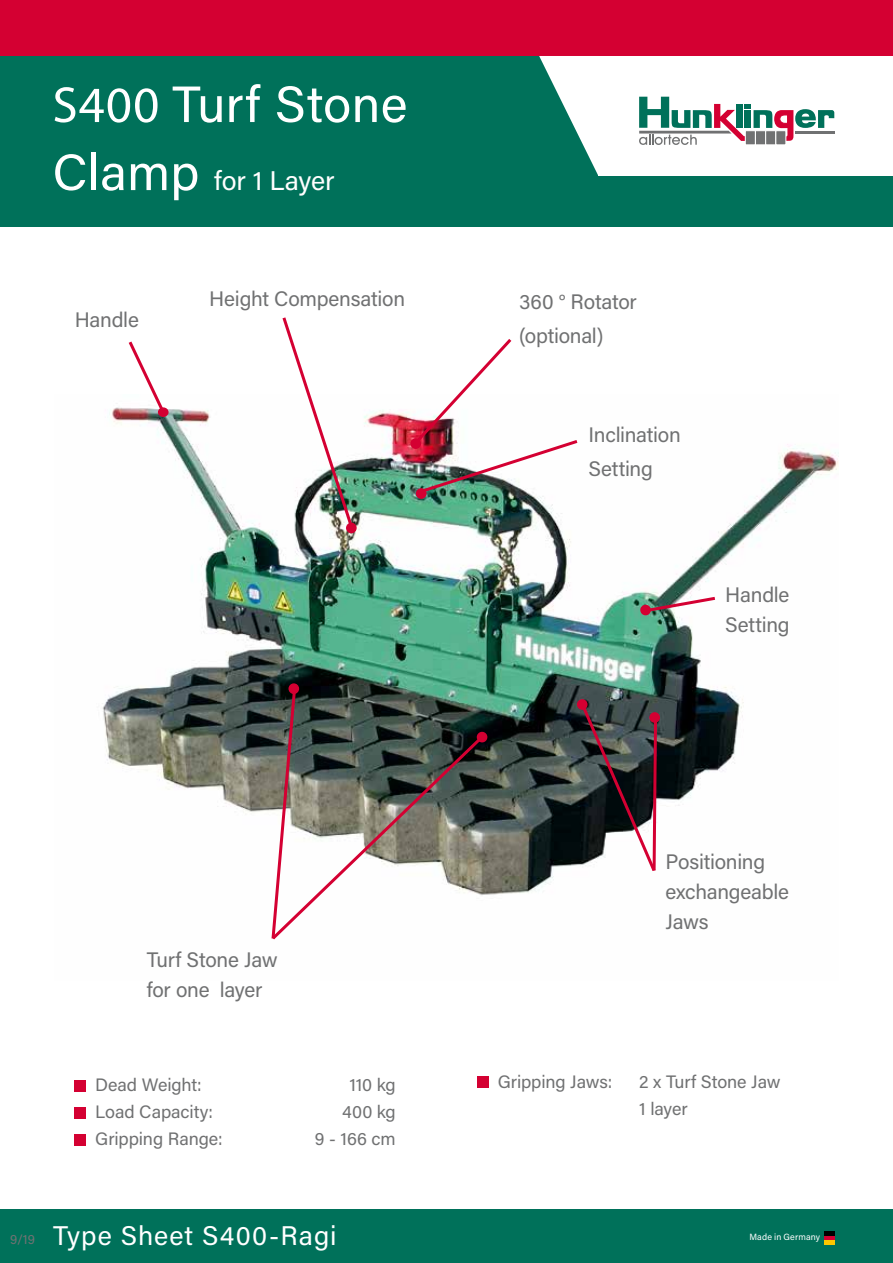
<style>
.page{position:relative;width:893px;height:1263px;background:#fff}
.page>*{position:absolute;margin:0;border:0;box-sizing:border-box;transform-origin:0 0}
.t1{font:51px "Acumin Pro";letter-spacing:.005em;color:#fff}
.t2{font:27px "Acumin Pro";letter-spacing:.03em;color:#fff}
.t3{font:27px "Acumin Pro";letter-spacing:-.005em;color:#fff}
.t4{font:21px/30px "Acumin Pro";letter-spacing:-.01em;color:#707172}
.t5{font:18px/27px "Acumin Pro";letter-spacing:-.01em;color:#707172}
.t6{font:13.5px "Acumin Pro";color:#707172}
.t7{font:9px "Acumin Pro";letter-spacing:.015em;color:#fff}
.s1{font-family:"Myriad Pro"}
.s2{font-size:51px}
</style>
<div class="page">
<div style="left:0;top:45px;width:893px;height:1218px;background:#00715a"></div>
<div style="left:0;top:0;width:893px;height:56px;background:#d40032"></div>
<div style="left:598px;top:56px;width:295px;height:120px;background:#fff"></div>
<svg style="left:539px;top:56px;width:296px;height:119px"></svg>
<div style="left:0;top:228px;width:893px;height:981px;background:#fff"></div>
<div style="left:824px;top:1231px;width:11px;height:5px;background:#000"></div>
<hr style="left:824px;top:1236px;width:11px;height:4px;background:#d40032">
<div style="left:824px;top:1240px;width:11px;height:5px;background:#fdc600"></div>
<div style="left:75px;top:1080px;width:11px;height:11px;background:#d40032"></div>
<div style="left:75px;top:1107px;width:11px;height:11px;background:#d40032"></div>
<div style="left:75px;top:1134px;width:11px;height:11px;background:#d40032"></div>
<div style="left:477px;top:1077px;width:12px;height:11px;background:#d40032"></div>
<img style="left:102px;top:407px;width:736px;height:488px">
<svg style="left:642px;top:595px;width:76px;height:19px"></svg>
<div style="left:641px;top:605px;width:9px;height:10px;background:#d40032;border-radius:50%"></div>
<div style="left:640px;top:605px;width:11px;height:10px;border:2px solid #d40032;border-radius:50%"></div>
<div style="left:410px;top:438px;width:11px;height:11px;border:2px solid #d40032;border-radius:50%"></div>
<svg style="left:269px;top:733px;width:217px;height:184px"></svg>
<div style="left:477px;top:732px;width:10px;height:10px;background:#d40032;border-radius:50%"></div>
<div style="left:477px;top:732px;width:10px;height:10px;border:2px solid #d40032;border-radius:50%"></div>
<svg style="left:270px;top:686px;width:28px;height:254px"></svg>
<div style="left:289px;top:684px;width:9px;height:9px;background:#d40032;border-radius:50%"></div>
<div style="left:288px;top:683px;width:11px;height:11px;border:2px solid #d40032;border-radius:50%"></div>
<img style="left:412px;top:339px;width:169px;height:156px">
<div style="left:417px;top:489px;width:9px;height:9px;background:#d40032;border-radius:50%"></div>
<div style="left:416px;top:488px;width:10px;height:11px;border:2px solid #d40032;border-radius:50%"></div>
<svg style="left:126px;top:341px;width:41px;height:76px"></svg>
<div style="left:159px;top:408px;width:9px;height:8px;background:#d40032;border-radius:50%"></div>
<div style="left:158px;top:407px;width:11px;height:10px;border:2px solid #d40032;border-radius:50%"></div>
<svg style="left:280px;top:317px;width:76px;height:215px"></svg>
<div style="left:347px;top:523px;width:9px;height:9px;background:#d40032;border-radius:50%"></div>
<div style="left:346px;top:523px;width:11px;height:10px;border:2px solid #d40032;border-radius:50%"></div>
<div style="left:649px;top:712px;width:11px;height:11px;border:2px solid #d40032;border-radius:50%"></div>
<svg style="left:579px;top:701px;width:79px;height:173px"></svg>
<div style="left:578px;top:700px;width:9px;height:9px;background:#d40032;border-radius:50%"></div>
<div style="left:577px;top:699px;width:11px;height:11px;border:2px solid #d40032;border-radius:50%"></div>
<h1 class="t1" style="left:52px;top:69px;width:356px"><span class="s1">S400</span> Turf Stone</h1>
<p class="t3" style="left:52px;top:162px;width:284px"><span class="s2">Clamp</span> for 1 Layer</p>
<p class="t4" style="left:75px;top:303px;width:66px">Handle</p>
<p class="t4" style="left:209px;top:283px;width:197px">Height Compensation</p>
<p class="t4" style="left:147px;top:944px;width:132px">Turf Stone Jaw for one layer</p>
<p class="t5" style="left:95px;top:1071px;width:108px">Dead Weight:</p>
<p class="t5" style="left:349px;top:1071px;width:48px">110 kg</p>
<p class="t5" style="left:95px;top:1098px;width:119px">Load Capacity:</p>
<p class="t5" style="left:342px;top:1098px;width:55px">400 kg</p>
<p class="t5" style="left:95px;top:1125px;width:129px">Gripping Range:</p>
<p class="t5" style="left:315px;top:1125px;width:82px">9 - 166 cm</p>
<p class="t4" style="left:519px;top:284px;width:119px;line-height:34px">360 ° Rotator (optional)</p>
<p class="t4" style="left:588px;top:417px;width:94px;line-height:34px">Inclination<br>Setting</p>
<p class="t4" style="left:725px;top:579px;width:66px">Handle<br>Setting</p>
<p class="t4" style="left:665px;top:846px;width:125px">Positioning exchangeable<br>Jaws</p>
<p class="t5" style="left:498px;top:1067px;width:116px">Gripping Jaws:</p>
<p class="t5" style="left:639px;top:1067px;width:143px">2 x Turf Stone Jaw<br>1 layer</p>
<p class="t2" style="left:53px;top:1216px;width:285px">Type Sheet S400-Ragi</p>
<p class="t6" style="left:10px;top:1230px;width:26px">9/19</p>
<p class="t7" style="left:749px;top:1231px;width:72px">Made in Germany</p>
</div>
